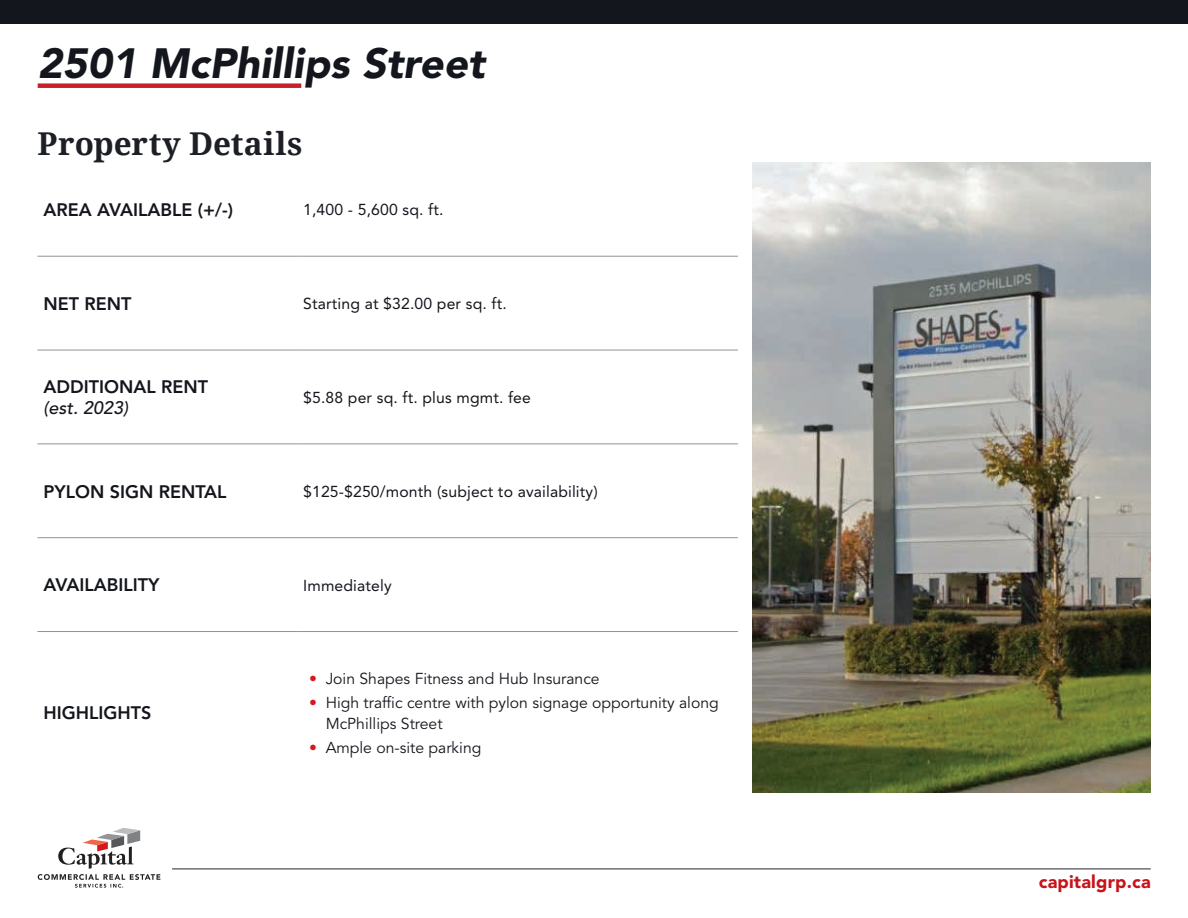
<style>
.page{position:relative;width:1188px;height:918px;background:#fff}
.page>*{position:absolute;margin:0;border:0;box-sizing:border-box;transform-origin:0 0}
.t1{font:italic 900 42px "Avenir LT Std";color:#14161d}
.t2{font:700 31.5px "Droid Serif";letter-spacing:.01em;color:#1d1f26}
.t3{font:800 18px "Avenir LT Std";color:#14161d}
.t4{font:900 18px "Avenir LT Std";letter-spacing:.01em;color:#c8131b}
.t5{font:italic 500 18px "Avenir LT Std";color:#14161d}
.t6{font:15.75px/21px "Avenir LT Std";color:#14161d}
.t7{font:15.75px "Avenir LT Std";letter-spacing:.01em;color:#14161d}
.s1{color:#d7171f}
</style>
<div class="page">
<div style="left:0;top:0;width:1188px;height:23px;background:#14161d"></div>
<div style="left:38px;top:83px;width:263px;height:5px;background:#c82026"></div>
<hr style="left:172px;top:869px;width:979px;height:1px;background:#25272e">
<svg style="left:38px;top:828px;width:122px;height:60px"></svg>
<hr style="left:38px;top:256px;width:259px;height:1px;background:#979193">
<hr style="left:297px;top:256px;width:441px;height:1px;background:#979193">
<hr style="left:38px;top:350px;width:259px;height:1px;background:#979193">
<hr style="left:297px;top:350px;width:441px;height:1px;background:#979193">
<hr style="left:38px;top:537px;width:259px;height:1px;background:#979193">
<hr style="left:297px;top:537px;width:441px;height:1px;background:#979193">
<hr style="left:38px;top:443px;width:259px;height:1px;background:#979193">
<hr style="left:297px;top:443px;width:441px;height:1px;background:#979193">
<hr style="left:38px;top:631px;width:259px;height:1px;background:#979193">
<hr style="left:297px;top:631px;width:441px;height:1px;background:#979193">
<img style="left:752px;top:162px;width:398px;height:631px">
<h1 class="t1" style="left:38px;top:38px;width:449px">2501 McPhillips Street</h1>
<h2 class="t2" style="left:38px;top:122px;width:266px">Property Details</h2>
<p class="t3" style="left:44px;top:199px;width:191px">AREA AVAILABLE (+/-)</p>
<p class="t7" style="left:303px;top:201px;width:142px">1,400 - 5,600 sq. ft.</p>
<p class="t3" style="left:44px;top:293px;width:89px">NET RENT</p>
<p class="t7" style="left:303px;top:294px;width:205px">Starting at $32.00 per sq. ft.</p>
<p class="t3" style="left:44px;top:376px;width:166px">ADDITIONAL RENT</p>
<p class="t5" style="left:44px;top:398px;width:86px">(est. 2023)</p>
<p class="t7" style="left:303px;top:388px;width:229px">$5.88 per sq. ft. plus mgmt. fee</p>
<p class="t3" style="left:44px;top:481px;width:185px">PYLON SIGN RENTAL</p>
<p class="t7" style="left:303px;top:482px;width:296px">$125-$250/month (subject to availability)</p>
<p class="t3" style="left:44px;top:575px;width:117px">AVAILABILITY</p>
<p class="t7" style="left:303px;top:576px;width:90px">Immediately</p>
<p class="t3" style="left:44px;top:702px;width:110px">HIGHLIGHTS</p>
<p class="t6" style="left:309px;top:668px;width:292px"><span class="s1">•</span> Join Shapes Fitness and Hub Insurance</p>
<p class="t6" style="left:326px;top:692px;width:395px;text-indent:-17px"><span class="s1">•</span> High traffic centre with pylon signage opportunity along<br>McPhillips Street</p>
<p class="t6" style="left:309px;top:737px;width:174px"><span class="s1">•</span> Ample on-site parking</p>
<p class="t4" style="left:1039px;top:871px;width:113px">capitalgrp.ca</p>
</div>
